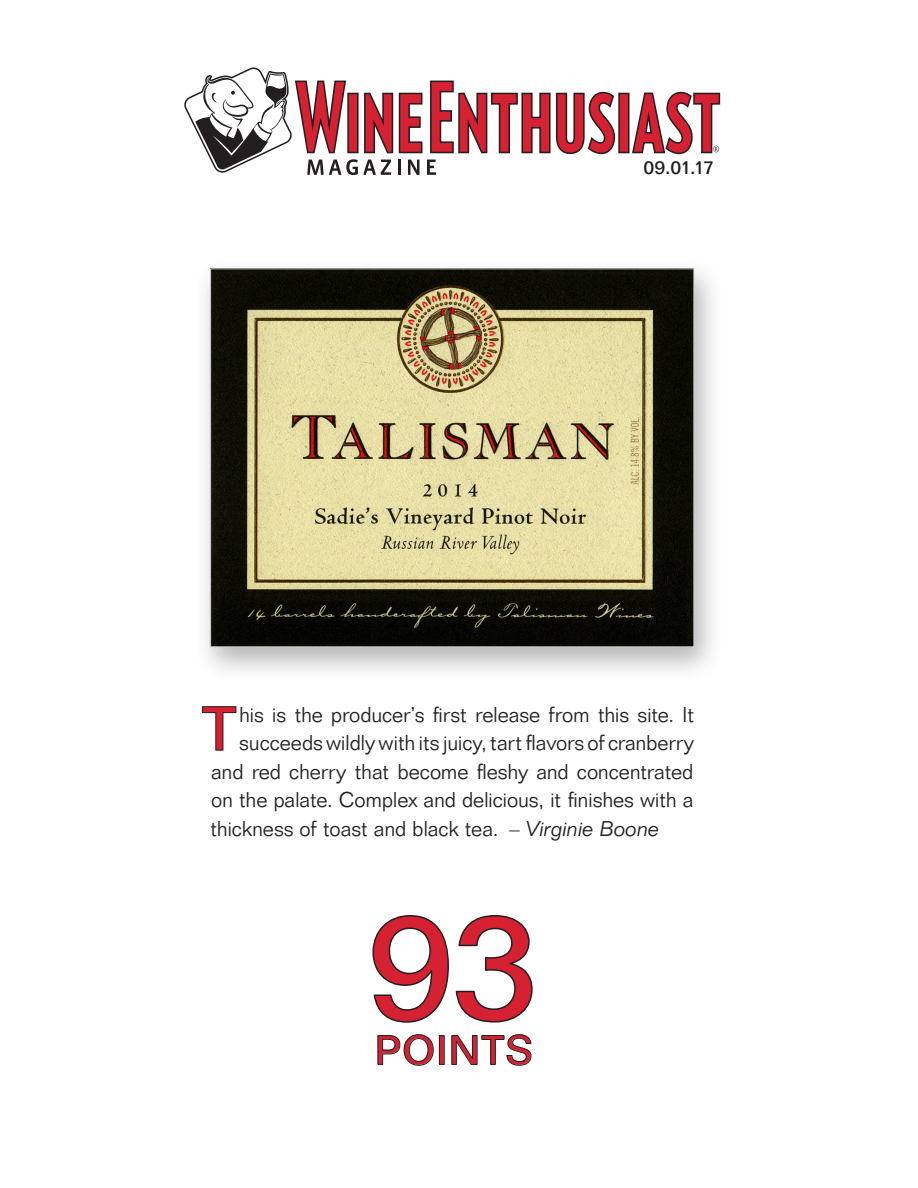
<style>
.page{position:relative;width:918px;height:1188px;background:#fff}
.page>*{position:absolute;margin:0;border:0;box-sizing:border-box;transform-origin:0 0}
.t1{font:500 150px "Folio BT";color:#d62133}
.t2{font:500 60.9px "Folio BT";color:#d62133}
.t3{font:500 40.5px "Folio BT";letter-spacing:.015em;color:#d62133}
.t4{font:300 21px "Folio BT";letter-spacing:-.01em;color:#231f20}
.t5{font:500 18.75px "Folio BT";color:#231f20}
.s1{font-style:italic}
</style>
<div class="page">
<div style="left:194px;top:257px;width:530px;height:425px;background:#231f20;opacity:.34"></div>
<img style="left:212px;top:270px;width:480px;height:375px">
<svg style="left:202px;top:706px;width:35px;height:45px"></svg>
<svg style="left:372px;top:915px;width:161px;height:108px"></svg>
<svg style="left:377px;top:1034px;width:57px;height:32px"></svg>
<div style="left:439px;top:1035px;width:6px;height:30px;border:1px solid #231f20"></div>
<svg style="left:451px;top:1034px;width:81px;height:32px"></svg>
<svg style="left:184px;top:67px;width:432px;height:108px"></svg>
<div style="left:619px;top:93px;width:10px;height:60px;background:#d62133"></div>
<div style="left:618px;top:93px;width:12px;height:60px;border:2px solid #231f20"></div>
<svg style="left:632px;top:91px;width:89px;height:64px"></svg>
<p class="t5" style="left:643px;top:155px;width:72px">09.01.17</p>
<p class="t2" style="left:201px;top:691px;width:37px">T</p>
<p class="t4" style="left:239px;top:701px;width:457px">his is the producer’s first release from this site. It</p>
<p class="t4" style="left:239px;top:730px;width:456px">succeeds wildly with its juicy, tart flavors of cranberry</p>
<p class="t4" style="left:211px;top:758px;width:484px">and red cherry that become fleshy and concentrated</p>
<p class="t4" style="left:211px;top:787px;width:484px">on the palate. Complex and delicious, it finishes with a</p>
<p class="t4" style="left:210px;top:815px;width:451px">thickness of toast and black tea. <span class="s1">– Virginie Boone</span></p>
<p class="t1" style="left:367px;top:875px;width:173px">93</p>
<p class="t3" style="left:375px;top:1025px;width:160px">POINTS</p>
</div>
